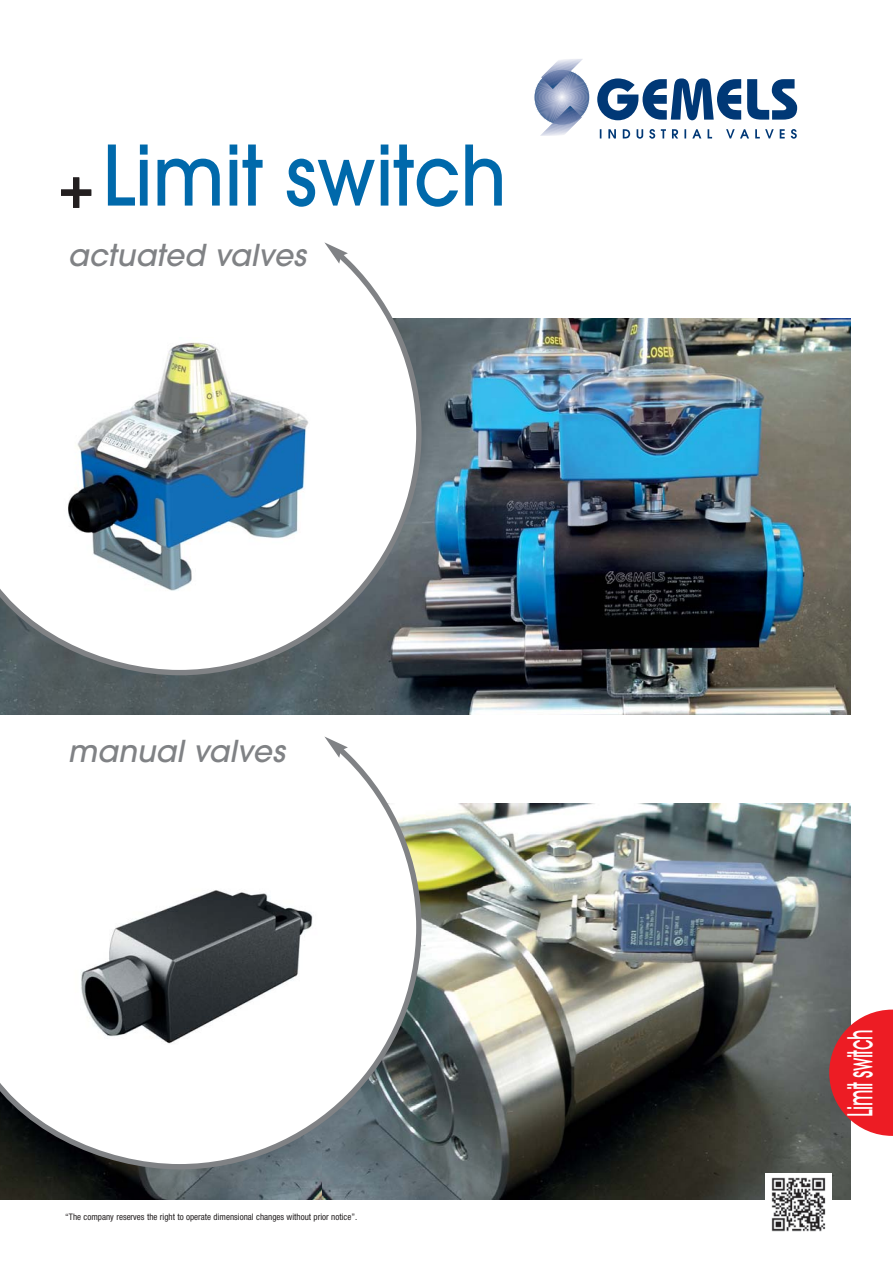
<style>
.page{position:relative;width:893px;height:1263px;background:#fff}
.page>*{position:absolute;margin:0;border:0;box-sizing:border-box;transform-origin:0 0}
.t1{font:500 82.5px "Avant Garde";color:#0069ab;scale:.9 1}
.t2{font:500 60px "Avant Garde";color:#231f20}
.t3{font:500 33.9px "Avant Garde";letter-spacing:-.03em;color:#fff;scale:.5 1}
.t4{font:italic 500 30px "Avant Garde";letter-spacing:.005em;color:#808285}
.t5{font:condensed 9px "Helvetica Neue LT Std";color:#231f20}
</style>
<div class="page">
<img style="left:0;top:1172px;width:323px;height:27px">
<img style="left:323px;top:804px;width:527px;height:395px">
<img style="left:0;top:319px;width:850px;height:395px">
<svg style="left:0;top:259px;width:424px;height:419px"></svg>
<svg style="left:324px;top:242px;width:24px;height:22px"></svg>
<div style="left:765px;top:1174px;width:67px;height:60px;background:#fff"></div>
<img style="left:771px;top:1177px;width:55px;height:54px">
<svg style="left:597px;top:78px;width:144px;height:42px"></svg>
<svg style="left:747px;top:79px;width:50px;height:41px"></svg>
<svg style="left:534px;top:59px;width:56px;height:77px"></svg>
<svg style="left:600px;top:129px;width:197px;height:10px"></svg>
<img style="left:64px;top:337px;width:252px;height:256px">
<svg style="left:829px;top:1009px;width:64px;height:127px;background:#d43339"></svg>
<svg style="left:0;top:753px;width:424px;height:419px"></svg>
<svg style="left:324px;top:736px;width:24px;height:22px"></svg>
<img style="left:64px;top:878px;width:263px;height:184px">
<h1 class="t1" style="left:102px;top:145px;width:451px">Limit switch</h1>
<h2 class="t2" style="left:58px;top:163px;width:37px">+</h2>
<h3 class="t4" style="left:68px;top:243px;width:239px">actuated valves</h3>
<h3 class="t4" style="left:68px;top:740px;width:218px">manual valves</h3>
<p class="t5" style="left:65px;top:1213px;width:293px">“The company reserves the right to operate dimensional changes without prior notice”.</p>
<h3 class="t3" style="left:847px;top:1117px;width:176px;rotate:-90deg">Limit switch</h3>
</div>
